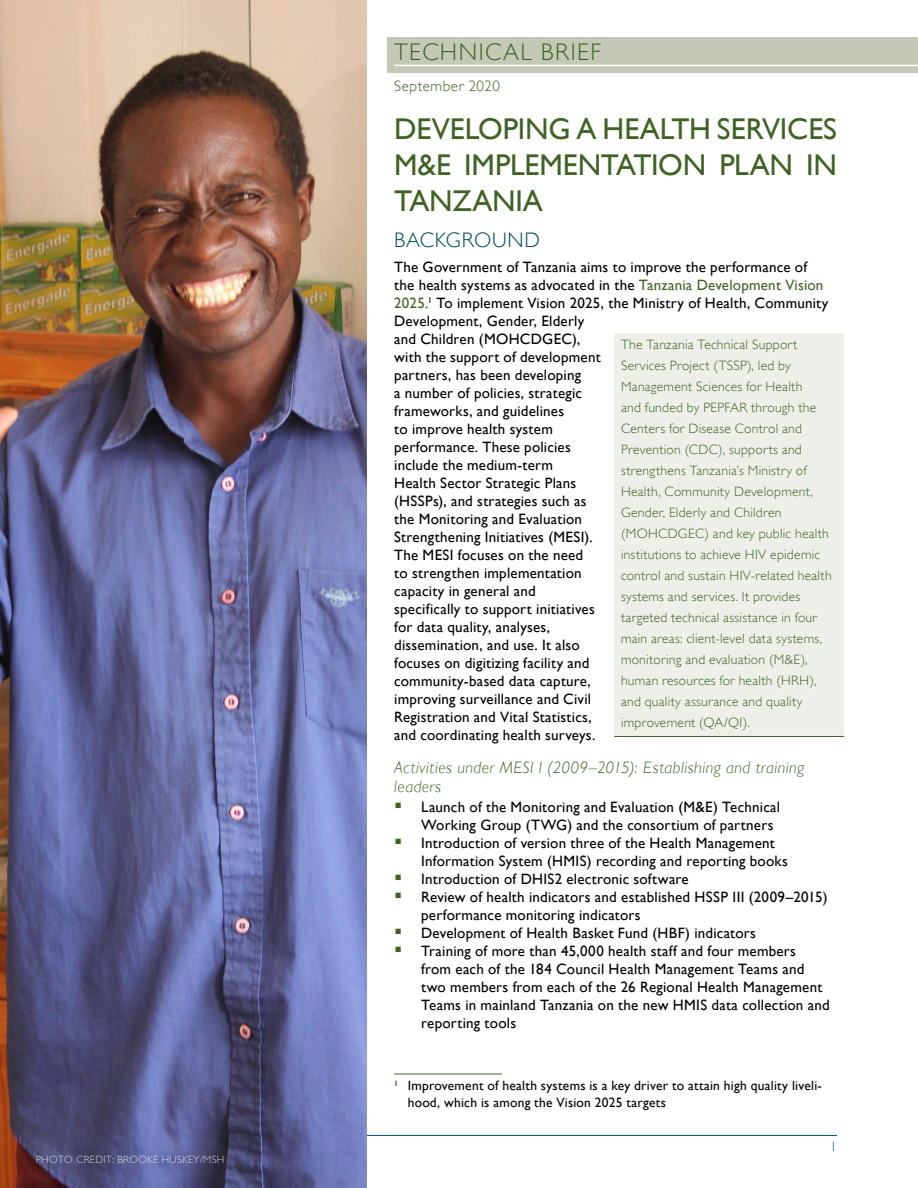
<style>
.page{position:relative;width:918px;height:1188px;background:#fff}
.page>*{position:absolute;margin:0;border:0;box-sizing:border-box;transform-origin:0 0}
.t1{font:30px/36px "Gill Sans";letter-spacing:-.005em;color:#406325;text-align:justify}
.t2{font:300 24px "Gill Sans";letter-spacing:.06em;color:#406325}
.t3{font:300 21px "Gill Sans";letter-spacing:.035em;color:#004c61}
.t4{font:italic 300 16.5px/19.5px "Gill Sans";letter-spacing:.03em;color:#406325}
.t5{font:15px/18px "Gill Sans";letter-spacing:.015em;color:#000}
.t6{font:300 15px "Gill Sans";letter-spacing:.035em;color:#406325}
.t7{font:300 13.5px/21px "Gill Sans";letter-spacing:.02em;color:#406325}
.t8{font:13.5px/16.5px "Gill Sans";letter-spacing:.02em;color:#000}
.t9{font:300 13.5px "Gill Sans";color:#004c61}
.t10{font:300 10.5px "Gill Sans";letter-spacing:.025em;color:#fff}
.s1{color:#406325}
</style>
<div class="page">
<hr style="left:81px;top:1135px;width:756px;height:1px;background:#004c61">
<img style="left:0;top:0;width:366px;height:1188px">
<hr style="left:394px;top:1074px;width:108px;height:1px;background:#406325">
<div style="left:387px;top:37px;width:531px;height:35px;background:#c3c9b4"></div>
<hr style="left:394px;top:65px;width:524px;height:1px;background:#fff">
<div style="left:614px;top:333px;width:230px;height:403px;background:#eeefe9"></div>
<hr style="left:614px;top:736px;width:230px;height:1px;background:#406325">
<p class="t10" style="left:36px;top:1153px;width:190px">PHOTO CREDIT: BROOKE HUSKEY/MSH</p>
<h2 class="t2" style="left:394px;top:38px;width:208px">TECHNICAL BRIEF</h2>
<p class="t6" style="left:394px;top:78px;width:107px">September 2020</p>
<h1 class="t1" style="left:394px;top:112px;width:444px">DEVELOPING A HEALTH SERVICES M&amp;E IMPLEMENTATION PLAN IN TANZANIA</h1>
<h3 class="t3" style="left:394px;top:228px;width:147px">BACKGROUND</h3>
<p class="t5" style="left:394px;top:258px;width:436px">The Government of Tanzania aims to improve the performance of the health systems as advocated in the <span class="s1">Tanzania Development Vision 2025.</span><sup>1</sup> To implement Vision 2025, the Ministry of Health, Community Development, Gender, Elderly<br>and Children (MOHCDGEC),<br>with the support of development<br>partners, has been developing<br>a number of policies, strategic<br>frameworks, and guidelines<br>to improve health system<br>performance. These policies<br>include the medium-term<br>Health Sector Strategic Plans<br>(HSSPs), and strategies such as<br>the Monitoring and Evaluation<br>Strengthening Initiatives (MESI).<br>The MESI focuses on the need<br>to strengthen implementation<br>capacity in general and<br>specifically to support initiatives<br>for data quality, analyses,<br>dissemination, and use. It also<br>focuses on digitizing facility and<br>community-based data capture,<br>improving surveillance and Civil<br>Registration and Vital Statistics,<br>and coordinating health surveys.</p>
<p class="t4" style="left:394px;top:758px;width:412px">Activities under MESI I (2009–2015): Establishing and training leaders</p>
<p class="t5" style="left:421px;top:798px;width:410px">Launch of the Monitoring and Evaluation (M&amp;E) Technical Working Group (TWG) and the consortium of partners Introduction of version three of the Health Management Information System (HMIS) recording and reporting books Introduction of DHIS2 electronic software<br>Review of health indicators and established HSSP III (2009–2015) performance monitoring indicators<br>Development of Health Basket Fund (HBF) indicators<br>Training of more than 45,000 health staff and four members from each of the 184 Council Health Management Teams and two members from each of the 26 Regional Health Management Teams in mainland Tanzania on the new HMIS data collection and reporting tools</p>
<p class="t7" style="left:621px;top:334px;width:212px">The Tanzania Technical Support Services Project (TSSP), led by Management Sciences for Health<br>and funded by PEPFAR through the Centers for Disease Control and Prevention (CDC), supports and strengthens Tanzania’s Ministry of Health, Community Development, Gender, Elderly and Children (MOHCDGEC) and key public health institutions to achieve HIV epidemic control and sustain HIV-related health systems and services. It provides targeted technical assistance in four main areas: client-level data systems, monitoring and evaluation (M&amp;E), human resources for health (HRH), and quality assurance and quality improvement (QA/QI).</p>
<p class="t8" style="left:408px;top:1078px;width:416px;text-indent:-14px"><sup>1</sup> Improvement of health systems is a key driver to attain high quality liveli&shy;hood, which is among the Vision 2025 targets</p>
<p class="t9" style="left:830px;top:1139px;width:8px">1</p>
</div>
